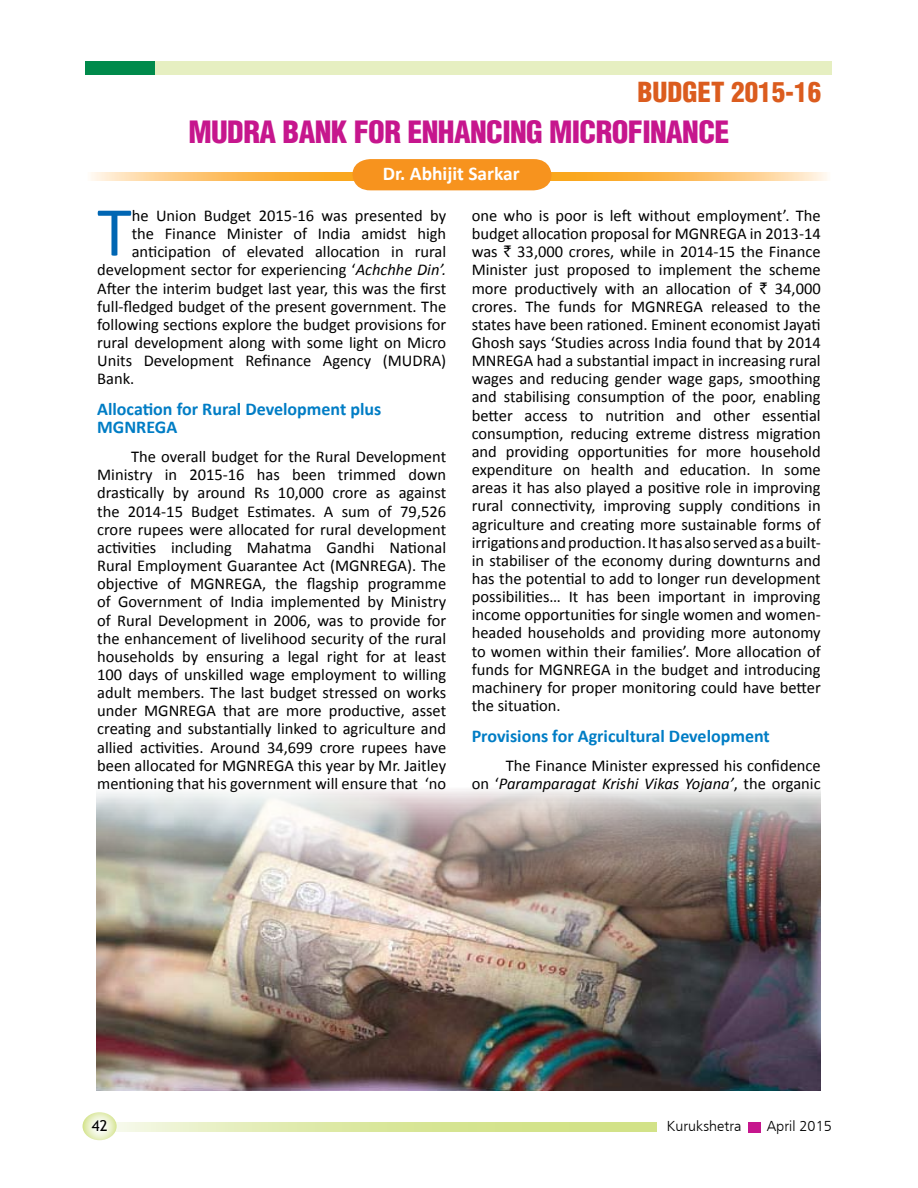
<style>
.page{position:relative;width:918px;height:1188px;background:#fff}
.page>*{position:absolute;margin:0;border:0;box-sizing:border-box;transform-origin:0 0}
.t1{font:70.8px "Calibri";color:#0066b3}
.t2{font:30px "Switzerland Cond Black";letter-spacing:-.02em;color:#c6168d}
.t3{font:27px "Switzerland Cond Black";color:#db5c1e}
.t4{font:700 19.5px "Calibri";color:#fff}
.t5{font:700 18px/18.1px "Calibri";color:#007dc5}
.t6{font:16.5px/18.1px "Calibri";color:#000;text-align:justify}
.t7{font:300 15px "Frugal Sans";color:#000}
.t8{font:15px "Trebuchet MS";color:#000}
.s1{font-style:italic}
.s2{font-family:"Rupee"}
</style>
<div class="page">
<div style="left:748px;top:1122px;width:13px;height:10px;background:#c6168d"></div>
<div style="left:86px;top:61px;width:746px;height:14px;background:#008a4b"></div>
<div style="left:155px;top:61px;width:677px;height:14px;background:#e6efc1"></div>
<svg style="left:117px;top:1122px;width:539px;height:9px;background:#dce8a5"></svg>
<svg style="left:83px;top:1112px;width:34px;height:28px"></svg>
<svg style="left:551px;top:173px;width:276px;height:7px;background:#fcc166"></svg>
<svg style="left:91px;top:172px;width:261px;height:9px;background:#fcc26a"></svg>
<div style="left:352px;top:159px;width:199px;height:31px;background:#f7931e"></div>
<img style="left:97px;top:789px;width:724px;height:301px">
<h3 class="t3" style="left:637px;top:76px;width:185px">BUDGET 2015-16</h3>
<h2 class="t2" style="left:189px;top:114px;width:542px">MUDRA BANK FOR ENHANCING MICROFINANCE</h2>
<p class="t4" style="left:383px;top:161px;width:139px">Dr. Abhijit Sarkar</p>
<h1 class="t1" style="left:97px;top:188px;width:36px">T</h1>
<p class="t6" style="left:132px;top:206px;width:316px">he Union Budget 2015-16 was presented by</p>
<p class="t6" style="left:132px;top:224px;width:316px">the Finance Minister of India amidst high</p>
<p class="t6" style="left:132px;top:242px;width:316px">anticipation of elevated allocation in rural</p>
<p class="t6" style="left:97px;top:260px;width:351px">development sector for experiencing ‘<span class="s1">Achchhe Din’.</span></p>
<p class="t6" style="left:97px;top:278px;width:351px">After the interim budget last year, this was the first</p>
<p class="t6" style="left:97px;top:296px;width:351px">full-fledged budget of the present government. The</p>
<p class="t6" style="left:97px;top:315px;width:351px">following sections explore the budget provisions for</p>
<p class="t6" style="left:97px;top:333px;width:351px">rural development along with some light on Micro</p>
<p class="t6" style="left:97px;top:351px;width:351px">Units Development Refinance Agency (MUDRA)</p>
<p class="t6" style="left:97px;top:369px;width:39px">Bank.</p>
<p class="t5" style="left:97px;top:399px;width:286px">Allocation for Rural Development plus<br>MGNREGA</p>
<p class="t6" style="left:97px;top:447px;width:351px;text-indent:34px">The overall budget for the Rural Development Ministry in 2015-16 has been trimmed down drastically by around Rs 10,000 crore as against the 2014-15 Budget Estimates. A sum of 79,526 crore rupees were allocated for rural development activities including Mahatma Gandhi National Rural Employment Guarantee Act (MGNREGA). The objective of MGNREGA, the flagship programme of Government of India implemented by Ministry of Rural Development in 2006, was to provide for the enhancement of livelihood security of the rural households by ensuring a legal right for at least 100 days of unskilled wage employment to willing adult members. The last budget stressed on works under MGNREGA that are more productive, asset creating and substantially linked to agriculture and allied activities. Around 34,699 crore rupees have been allocated for MGNREGA this year by Mr. Jaitley mentioning that his government will ensure that ‘no</p>
<p class="t6" style="left:472px;top:206px;width:351px">one who is poor is left without employment’. The budget allocation proposal for MGNREGA in 2013-14 was <span class="s2">`</span> 33,000 crores, while in 2014-15 the Finance Minister just proposed to implement the scheme more productively with an allocation of <span class="s2">`</span> 34,000 crores. The funds for MGNREGA released to the states have been rationed. Eminent economist Jayati Ghosh says ‘Studies across India found that by 2014<br>MNREGA had a substantial impact in increasing rural wages and reducing gender wage gaps, smoothing and stabilising consumption of the poor, enabling better access to nutrition and other essential consumption, reducing extreme distress migration and providing opportunities for more household expenditure on health and education. In some areas it has also played a positive role in improving rural connectivity, improving supply conditions in agriculture and creating more sustainable forms of irrigations and production. It has also served as a built&shy;in stabiliser of the economy during downturns and has the potential to add to longer run development possibilities… It has been important in improving income opportunities for single women and women&shy;headed households and providing more autonomy to women within their families’. More allocation of funds for MGNREGA in the budget and introducing machinery for proper monitoring could have better the situation.</p>
<p class="t5" style="left:472px;top:726px;width:300px">Provisions for Agricultural Development</p>
<p class="t6" style="left:472px;top:755px;width:351px;text-align:right">The Finance Minister expressed his confidence<br>on ‘<span class="s1">Paramparagat Krishi Vikas Yojana’</span>, the organic</p>
<p class="t8" style="left:92px;top:1116px;width:17px">42</p>
<p class="t7" style="left:667px;top:1118px;width:76px">Kurukshetra</p>
<p class="t7" style="left:767px;top:1118px;width:67px">April 2015</p>
</div>
